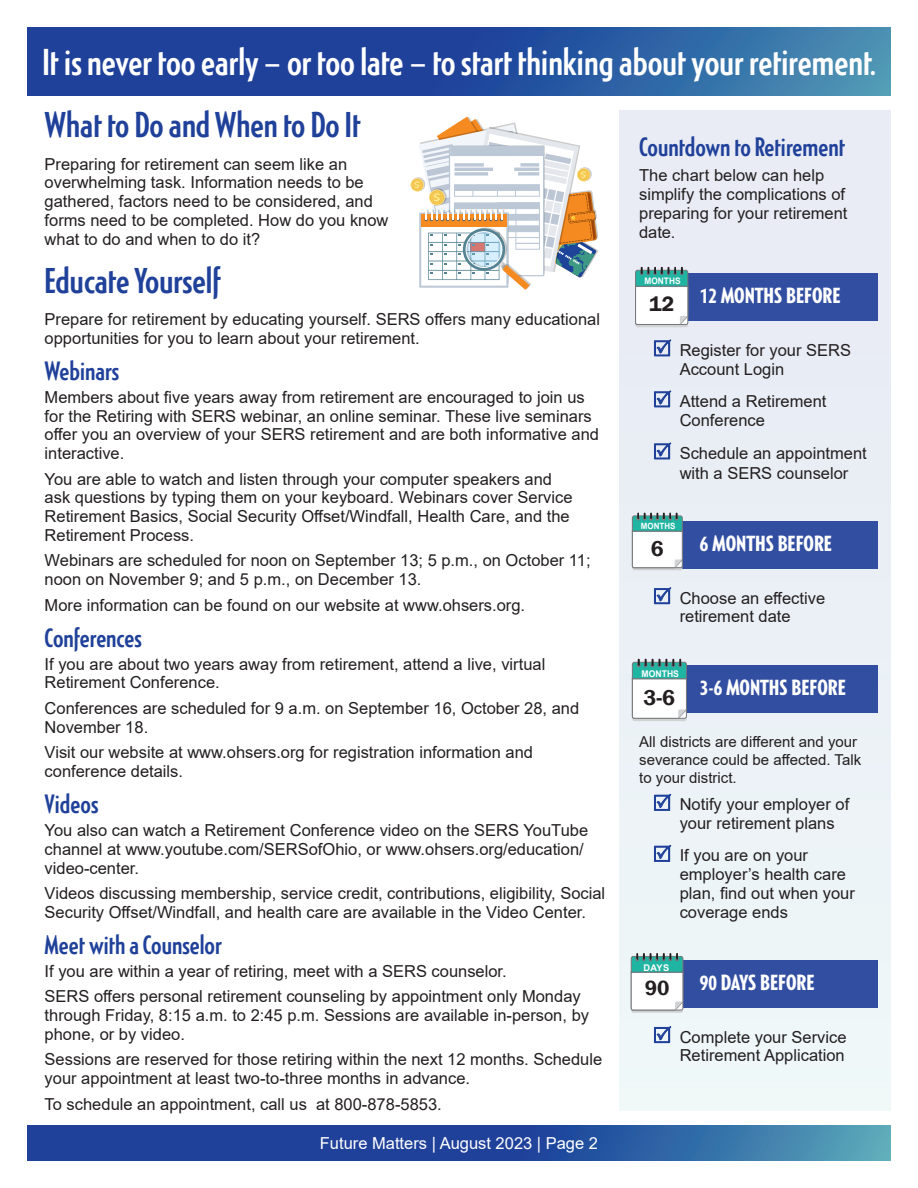
<style>
.page{position:relative;width:918px;height:1188px;background:#fff}
.page>*{position:absolute;margin:0;border:0;box-sizing:border-box;transform-origin:0 0}
.Headline{font:500 36px "Generica Condensed Std";color:#fff}
.Headline-2{font:500 34.5px "Generica Condensed Std";color:#20419a}
.subhead{font:500 25.5px "Generica Condensed Std";color:#20419a}
.pg_2_graph_text{font:600 22.05px "Franklin Gothic";color:#231f20}
.pg_2_graph_text-2{font:600 21.3px "Franklin Gothic";color:#231f20}
.pg_2_graph_text-3{font:600 21.15px "Franklin Gothic";color:#231f20}
.Countdown_headers{font:700 21px "Generica Condensed Std";color:#fff}
.body{font:16.5px/18.8px "Arial";color:#231f20}
.t1{font:16.5px "Arial";color:#fff}
.Body{font:15px/18px "Arial";color:#231f20}
.t2{font:700 9.3px "Arial";color:#fff;scale:.93 1}
.t3{font:700 9.3px "Arial";color:#fff}
.t4{font:700 9px "Arial";color:#fff;scale:.93 1}
.t5{font:700 8.55px "Arial";color:#fff;scale:.93 1}
</style>
<div class="page">
<svg style="left:27px;top:1125px;width:864px;height:36px;background:#2a56a0"></svg>
<div style="left:620px;top:110px;width:271px;height:1000px;background:#eaf0f6"></div>
<div style="left:639px;top:273px;width:239px;height:48px;background:#324ea1"></div>
<div style="left:639px;top:521px;width:239px;height:48px;background:#324ea1"></div>
<div style="left:639px;top:665px;width:239px;height:48px;background:#324ea1"></div>
<div style="left:639px;top:960px;width:239px;height:48px;background:#324ea1"></div>
<svg style="left:635px;top:267px;width:54px;height:60px;background:#b8d7d5"></svg>
<svg style="left:632px;top:513px;width:51px;height:57px;background:#b8d8d5"></svg>
<svg style="left:632px;top:659px;width:55px;height:62px;background:#b9d9d6"></svg>
<svg style="left:630px;top:953px;width:54px;height:60px;background:#b9d7d5"></svg>
<svg style="left:27px;top:27px;width:864px;height:68px;background:#2955a0"></svg>
<div style="left:412px;top:179px;width:11px;height:11px;background:#f5c953;border-radius:50%"></div>
<svg style="left:415px;top:117px;width:183px;height:173px"></svg>
<p class="Headline" style="left:43px;top:43px;width:835px">It is never too early – or too late – to start thinking about your retirement.</p>
<p class="Headline-2" style="left:45px;top:106px;width:317px">What to Do and When to Do It</p>
<p class="body" style="left:45px;top:154px;width:345px">Preparing for retirement can seem like an overwhelming task. Information needs to be gathered, factors need to be considered, and forms need to be completed. How do you know what to do and when to do it?</p>
<p class="Headline-2" style="left:45px;top:262px;width:178px">Educate Yourself</p>
<p class="body" style="left:45px;top:310px;width:557px">Prepare for retirement by educating yourself. SERS offers many educational opportunities for you to learn about your retirement.</p>
<p class="subhead" style="left:45px;top:357px;width:76px">Webinars</p>
<p class="body" style="left:45px;top:388px;width:556px">Members about five years away from retirement are encouraged to join us for the Retiring with SERS webinar, an online seminar. These live seminars offer you an overview of your SERS retirement and are both informative and interactive.</p>
<p class="body" style="left:45px;top:469px;width:529px">You are able to watch and listen through your computer speakers and ask questions by typing them on your keyboard. Webinars cover Service Retirement Basics, Social Security Offset/Windfall, Health Care, and the Retirement Process.</p>
<p class="body" style="left:45px;top:551px;width:548px">Webinars are scheduled for noon on September 13; 5 p.m., on October 11; noon on November 9; and 5 p.m., on December 13.</p>
<p class="body" style="left:45px;top:595px;width:482px">More information can be found on our website at www.ohsers.org.</p>
<p class="subhead" style="left:45px;top:624px;width:99px">Conferences</p>
<p class="body" style="left:45px;top:654px;width:502px">If you are about two years away from retirement, attend a live, virtual<br>Retirement Conference.</p>
<p class="body" style="left:45px;top:699px;width:536px">Conferences are scheduled for 9 a.m. on September 16, October 28, and<br>November 18.</p>
<p class="body" style="left:45px;top:743px;width:490px">Visit our website at www.ohsers.org for registration information and conference details.</p>
<p class="subhead" style="left:45px;top:790px;width:55px">Videos</p>
<p class="body" style="left:45px;top:821px;width:545px">You also can watch a Retirement Conference video on the SERS YouTube channel at www.youtube.com/SERSofOhio, or www.ohsers.org/education/ video-center.</p>
<p class="body" style="left:45px;top:884px;width:562px">Videos discussing membership, service credit, contributions, eligibility, Social<br>Security Offset/Windfall, and health care are available in the Video Center.</p>
<p class="subhead" style="left:45px;top:931px;width:179px">Meet with a Counselor</p>
<p class="body" style="left:45px;top:962px;width:464px">If you are within a year of retiring, meet with a SERS counselor.</p>
<p class="body" style="left:45px;top:987px;width:546px">SERS offers personal retirement counseling by appointment only Monday through Friday, 8:15 a.m. to 2:45 p.m. Sessions are available in-person, by phone, or by video.</p>
<p class="body" style="left:45px;top:1050px;width:559px">Sessions are reserved for those retiring within the next 12 months. Schedule your appointment at least two-to-three months in advance.</p>
<p class="body" style="left:45px;top:1094px;width:399px">To schedule an appointment, call us at 800-878-5853.</p>
<p class="subhead" style="left:639px;top:133px;width:207px">Countdown to Retirement</p>
<p class="body" style="left:639px;top:166px;width:210px">The chart below can help simplify the complications of preparing for your retirement date.</p>
<p class="t4" style="left:645px;top:275px;width:40px">MONTHS</p>
<p class="pg_2_graph_text-2" style="left:649px;top:291px;width:27px">12</p>
<p class="Countdown_headers" style="left:700px;top:284px;width:142px">12 MONTHS BEFORE</p>
<p class="body" style="left:680px;top:341px;width:173px">Register for your SERS<br>Account Login</p>
<p class="body" style="left:680px;top:392px;width:148px">Attend a Retirement<br>Conference</p>
<p class="body" style="left:680px;top:443px;width:189px;line-height:19.8px">Schedule an appointment with a SERS counselor</p>
<p class="t5" style="left:641px;top:520px;width:39px">MONTHS</p>
<p class="pg_2_graph_text" style="left:651px;top:535px;width:14px">6</p>
<p class="Countdown_headers" style="left:700px;top:532px;width:134px">6 MONTHS BEFORE</p>
<p class="body" style="left:680px;top:588px;width:147px">Choose an effective retirement date</p>
<p class="t2" style="left:642px;top:667px;width:42px">MONTHS</p>
<p class="pg_2_graph_text" style="left:644px;top:684px;width:33px">3-6</p>
<p class="Countdown_headers" style="left:700px;top:676px;width:147px">3-6 MONTHS BEFORE</p>
<p class="Body" style="left:639px;top:732px;width:224px">All districts are different and your severance could be affected. Talk to your district.</p>
<p class="body" style="left:680px;top:795px;width:171px">Notify your employer of your retirement plans</p>
<p class="body" style="left:680px;top:846px;width:177px">If you are on your employer’s health care plan, find out when your coverage ends</p>
<p class="t3" style="left:643px;top:961px;width:27px">DAYS</p>
<p class="pg_2_graph_text-3" style="left:645px;top:975px;width:26px">90</p>
<p class="Countdown_headers" style="left:700px;top:971px;width:116px">90 DAYS BEFORE</p>
<p class="body" style="left:680px;top:1027px;width:168px">Complete your Service<br>Retirement Application</p>
<p class="t1" style="left:320px;top:1132px;width:280px">Future Matters | August 2023 | Page 2</p>
</div>
